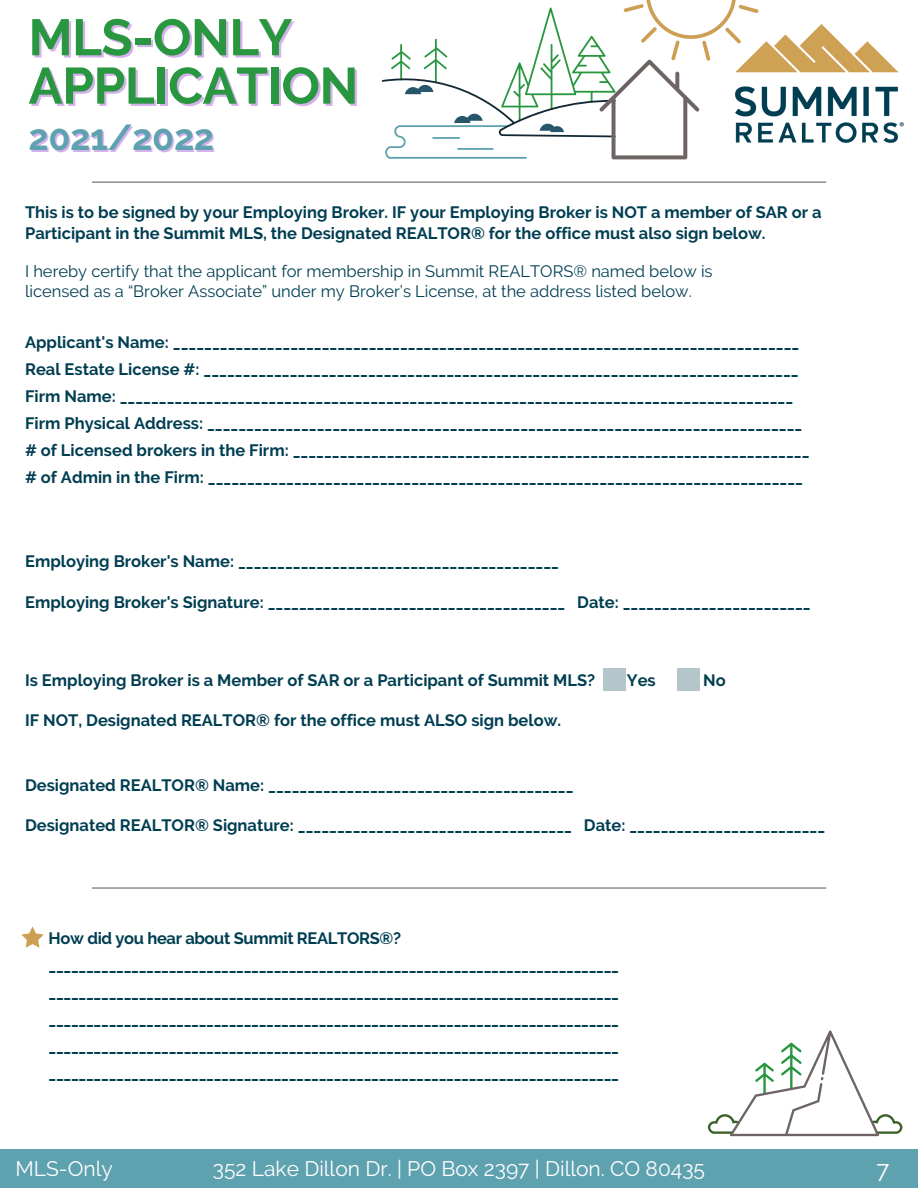
<style>
.page{position:relative;width:918px;height:1188px;background:#fff}
.page>*{position:absolute;margin:0;border:0;box-sizing:border-box;transform-origin:0 0}
.t1{font:700 51px "Raleway";letter-spacing:-.01em;color:#299740}
.t2{font:700 36px "Raleway";letter-spacing:-.01em;color:#5ea1af}
.t3{font:24px "Raleway";color:#fff}
.t4{font:21px "Raleway";color:#fff}
.t5{font:700 16.5px/20.2px "Raleway";color:#003e52}
.t6{font:16.5px/20.2px "Raleway";color:#003e52}
.t7{font:700 16.5px "Raleway";letter-spacing:-.02em;color:#003e52}
</style>
<div class="page">
<div style="left:604px;top:668px;width:22px;height:23px;background:#b4c6cc"></div>
<svg style="left:21px;top:926px;width:23px;height:22px"></svg>
<div style="left:677px;top:668px;width:23px;height:23px;background:#b4c6cc"></div>
<svg style="left:382px;top:0;width:377px;height:159px"></svg>
<hr style="left:92px;top:182px;width:734px;height:1px;background:#6e6464">
<img style="left:736px;top:24px;width:167px;height:118px">
<div style="left:0;top:1150px;width:918px;height:38px;background:#5ea1af"></div>
<svg style="left:708px;top:1030px;width:194px;height:106px"></svg>
<hr style="left:92px;top:887px;width:734px;height:2px;background:#6e6464">
<p class="t1" style="left:28px;top:7px;width:265px">MLS-ONLY</p>
<p class="t1" style="left:28px;top:56px;width:331px">APPLICATION</p>
<p class="t2" style="left:28px;top:116px;width:187px">2021/2022</p>
<p class="t5" style="left:25px;top:202px;width:798px">This is to be signed by your Employing Broker. IF your Employing Broker is NOT a member of SAR or a<br>Participant in the Summit MLS, the Designated REALTOR® for the office must also sign below.</p>
<p class="t6" style="left:25px;top:261px;width:689px">I hereby certify that the applicant for membership in Summit REALTORS® named below is licensed as a “Broker Associate” under my Broker’s License, at the address listed below.</p>
<p class="t5" style="left:25px;top:332px;width:776px">Applicant's Name: ________________________________________________________________________________</p>
<p class="t5" style="left:25px;top:359px;width:775px">Real Estate License #: ____________________________________________________________________________</p>
<p class="t5" style="left:25px;top:386px;width:770px">Firm Name: ______________________________________________________________________________________</p>
<p class="t5" style="left:25px;top:413px;width:779px">Firm Physical Address: ____________________________________________________________________________</p>
<p class="t5" style="left:25px;top:440px;width:786px"># of Licensed brokers in the Firm: __________________________________________________________________</p>
<p class="t5" style="left:25px;top:467px;width:779px"># of Admin in the Firm: ____________________________________________________________________________</p>
<p class="t5" style="left:25px;top:551px;width:536px">Employing Broker's Name: _________________________________________</p>
<p class="t5" style="left:25px;top:592px;width:787px">Employing Broker's Signature: ______________________________________ Date: ________________________</p>
<p class="t5" style="left:25px;top:670px;width:572px">Is Employing Broker is a Member of SAR or a Participant of Summit MLS?</p>
<p class="t5" style="left:627px;top:670px;width:30px">Yes</p>
<p class="t5" style="left:703px;top:670px;width:24px">No</p>
<p class="t5" style="left:25px;top:710px;width:538px">IF NOT, Designated REALTOR® for the office must ALSO sign below.</p>
<p class="t5" style="left:25px;top:775px;width:550px">Designated REALTOR® Name: _______________________________________</p>
<p class="t5" style="left:25px;top:815px;width:802px">Designated REALTOR® Signature: ___________________________________ Date: _________________________</p>
<p class="t7" style="left:49px;top:928px;width:354px">How did you hear about Summit REALTORS®?</p>
<p class="t5" style="left:49px;top:955px;width:572px">____________________________________________________________________________</p>
<p class="t5" style="left:49px;top:982px;width:572px">____________________________________________________________________________</p>
<p class="t5" style="left:49px;top:1009px;width:572px">____________________________________________________________________________</p>
<p class="t5" style="left:49px;top:1036px;width:572px">____________________________________________________________________________</p>
<p class="t5" style="left:49px;top:1063px;width:572px">____________________________________________________________________________</p>
<p class="t4" style="left:15px;top:1157px;width:99px">MLS-Only</p>
<p class="t4" style="left:213px;top:1157px;width:494px">352 Lake Dillon Dr. | PO Box 2397 | Dillon. CO 80435</p>
<p class="t3" style="left:876px;top:1155px;width:14px">7</p>
</div>
